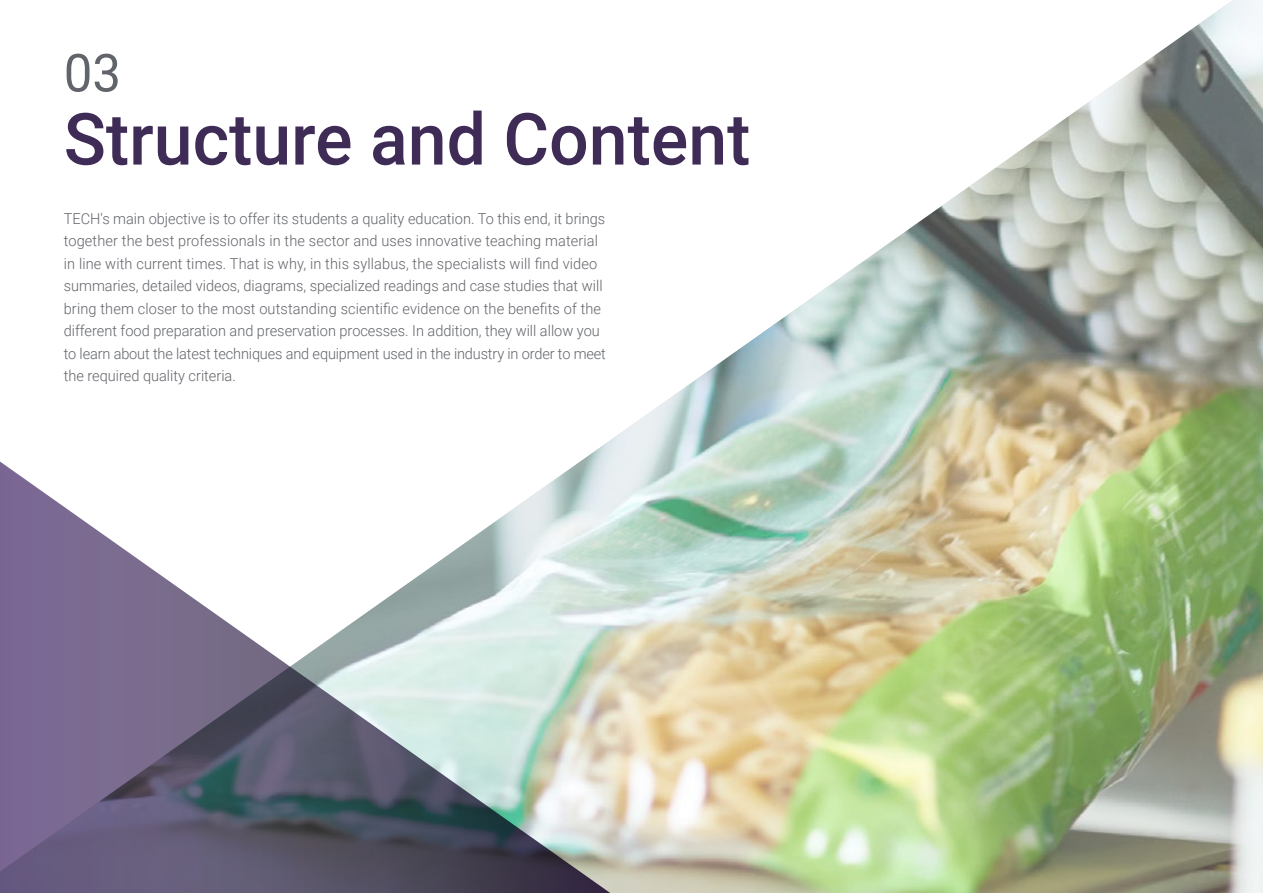
<style>
.page{position:relative;width:1263px;height:893px;background:#fff}
.page>*{position:absolute;margin:0;border:0;box-sizing:border-box;transform-origin:0 0}
.t1{font:500 72px "Roboto";color:#3e2b56}
.t2{font:52.5px "Roboto";color:#61646a}
.t3{font:300 15px/22.5px "Roboto";color:#61646a}
</style>
<div class="page">
<img style="left:602px;top:0;width:661px;height:893px">
<svg style="left:0;top:446px;width:640px;height:447px"></svg>
<h2 class="t2" style="left:64px;top:36px;width:59px">03</h2>
<h1 class="t1" style="left:64px;top:89px;width:688px">Structure and Content</h1>
<p class="t3" style="left:64px;top:207px;width:544px">TECH's main objective is to offer its students a quality education. To this end, it brings together the best professionals in the sector and uses innovative teaching material in line with current times. That is why, in this syllabus, the specialists will find video summaries, detailed videos, diagrams, specialized readings and case studies that will bring them closer to the most outstanding scientific evidence on the benefits of the different food preparation and preservation processes. In addition, they will allow you to learn about the latest techniques and equipment used in the industry in order to meet the required quality criteria.</p>
</div>
